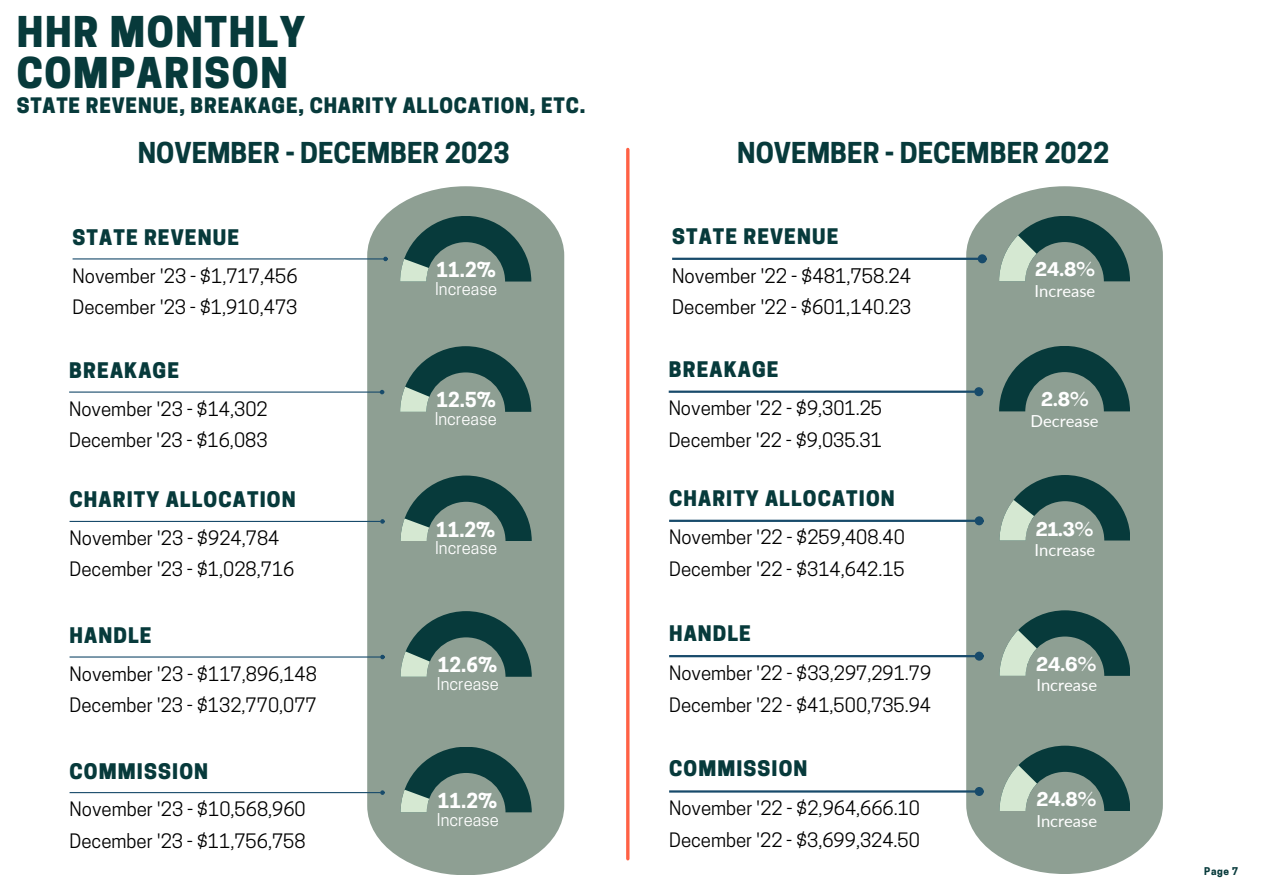
<style>
.page{position:relative;width:1263px;height:894px;background:#fff}
.page>*{position:absolute;margin:0;border:0;box-sizing:border-box;transform-origin:0 0}
.t1{font:800 39.75px "Cooper Hewitt";letter-spacing:.04em;color:#073a3b}
.t2{font:700 27px "Cooper Hewitt";color:#073a3b}
.t3{font:800 20.25px "Cooper Hewitt";letter-spacing:.055em;color:#073a3b}
.t4{font:800 20.1px "Cooper Hewitt";letter-spacing:.055em;color:#073a3b}
.t5{font:800 19.95px "Cooper Hewitt";letter-spacing:.04em;color:#073a3b}
.t6{font:700 19.35px "Cooper Hewitt";color:#fff}
.t7{font:700 19.35px "Agrandir";color:#fff}
.t8{font:18.9px "Cooper Hewitt";color:#000}
.t9{font:18.75px "Cooper Hewitt";color:#000}
.t10{font:18.6px "Cooper Hewitt";color:#000}
.t11{font:16.65px "Cooper Hewitt";color:#fff}
.t12{font:16.5px "Lato";color:#fff}
.t13{font:700 10.05px "Cooper Hewitt";color:#073a3b}
</style>
<div class="page">
<svg style="left:367px;top:186px;width:197px;height:688px;background:#95a599"></svg>
<svg style="left:400px;top:216px;width:131px;height:65px;background:#55756e"></svg>
<svg style="left:400px;top:346px;width:131px;height:65px;background:#56766f"></svg>
<svg style="left:401px;top:475px;width:131px;height:66px;background:#55766f"></svg>
<svg style="left:401px;top:611px;width:131px;height:65px;background:#56766f"></svg>
<svg style="left:401px;top:746px;width:131px;height:66px;background:#56766f"></svg>
<hr style="left:73px;top:258px;width:310px;height:1px;background:#184b6b">
<svg style="left:383px;top:256px;width:5px;height:5px"></svg>
<hr style="left:69px;top:391px;width:311px;height:1px;background:#184b6b">
<svg style="left:380px;top:390px;width:4px;height:4px"></svg>
<hr style="left:70px;top:520px;width:310px;height:2px;background:#184b6b">
<svg style="left:380px;top:519px;width:5px;height:4px"></svg>
<hr style="left:70px;top:656px;width:310px;height:1px;background:#184b6b">
<svg style="left:380px;top:654px;width:5px;height:5px"></svg>
<hr style="left:70px;top:791px;width:310px;height:2px;background:#184b6b">
<svg style="left:380px;top:790px;width:5px;height:4px"></svg>
<hr style="left:626px;top:149px;width:3px;height:709px;background:#ff6145">
<svg style="left:966px;top:186px;width:197px;height:687px;background:#95a599"></svg>
<svg style="left:999px;top:216px;width:131px;height:65px;background:#638179"></svg>
<svg style="left:999px;top:346px;width:131px;height:65px;background:#496c66"></svg>
<svg style="left:999px;top:475px;width:131px;height:65px;background:#5f7e76"></svg>
<svg style="left:999px;top:610px;width:131px;height:65px;background:#638179"></svg>
<svg style="left:999px;top:745px;width:131px;height:66px;background:#638179"></svg>
<hr style="left:672px;top:257px;width:306px;height:3px;background:#184b6b">
<div style="left:979px;top:255px;width:7px;height:7px;background:#184b6b;border-radius:50%"></div>
<div style="left:978px;top:254px;width:9px;height:9px;border:2px solid #184b6b;border-radius:50%"></div>
<hr style="left:669px;top:390px;width:306px;height:3px;background:#184b6b">
<div style="left:975px;top:388px;width:7px;height:7px;background:#184b6b;border-radius:50%"></div>
<div style="left:974px;top:387px;width:9px;height:9px;border:2px solid #184b6b;border-radius:50%"></div>
<hr style="left:669px;top:519px;width:306px;height:3px;background:#184b6b">
<div style="left:976px;top:517px;width:7px;height:7px;background:#184b6b;border-radius:50%"></div>
<div style="left:975px;top:516px;width:9px;height:9px;border:2px solid #184b6b;border-radius:50%"></div>
<hr style="left:669px;top:654px;width:306px;height:3px;background:#184b6b">
<div style="left:976px;top:652px;width:7px;height:7px;background:#184b6b;border-radius:50%"></div>
<div style="left:975px;top:651px;width:9px;height:9px;border:2px solid #184b6b;border-radius:50%"></div>
<hr style="left:669px;top:790px;width:306px;height:2px;background:#184b6b">
<div style="left:976px;top:787px;width:7px;height:7px;background:#184b6b;border-radius:50%"></div>
<div style="left:975px;top:786px;width:9px;height:9px;border:2px solid #184b6b;border-radius:50%"></div>
<p class="t1" style="left:17px;top:17px;width:290px">HHR MONTHLY</p>
<p class="t1" style="left:17px;top:59px;width:273px">COMPARISON</p>
<p class="t5" style="left:17px;top:98px;width:570px">STATE REVENUE, BREAKAGE, CHARITY ALLOCATION, ETC.</p>
<p class="t2" style="left:138px;top:143px;width:373px">NOVEMBER - DECEMBER 2023</p>
<p class="t2" style="left:737px;top:143px;width:373px">NOVEMBER - DECEMBER 2022</p>
<p class="t3" style="left:73px;top:230px;width:168px">STATE REVENUE</p>
<p class="t4" style="left:672px;top:229px;width:168px">STATE REVENUE</p>
<p class="t9" style="left:73px;top:268px;width:227px">November '23 - $1,717,456</p>
<p class="t9" style="left:73px;top:300px;width:226px">December '23 - $1,910,473</p>
<p class="t6" style="left:437px;top:262px;width:61px">11.2%</p>
<p class="t11" style="left:435px;top:282px;width:63px">Increase</p>
<p class="t8" style="left:672px;top:268px;width:241px">November '22 - $481,758.24</p>
<p class="t8" style="left:672px;top:300px;width:240px">December '22 - $601,140.23</p>
<p class="t7" style="left:1035px;top:261px;width:61px">24.8%</p>
<p class="t12" style="left:1035px;top:280px;width:62px">Increase</p>
<p class="t3" style="left:69px;top:362px;width:111px">BREAKAGE</p>
<p class="t4" style="left:669px;top:361px;width:111px">BREAKAGE</p>
<p class="t9" style="left:69px;top:401px;width:200px">November '23 - $14,302</p>
<p class="t9" style="left:69px;top:433px;width:200px">December '23 - $16,083</p>
<p class="t6" style="left:437px;top:392px;width:61px">12.5%</p>
<p class="t11" style="left:435px;top:413px;width:63px">Increase</p>
<p class="t10" style="left:669px;top:401px;width:215px">November '22 - $9,301.25</p>
<p class="t10" style="left:669px;top:433px;width:215px">December '22 - $9,035.31</p>
<p class="t7" style="left:1041px;top:391px;width:49px">2.8%</p>
<p class="t12" style="left:1030px;top:410px;width:70px">Decrease</p>
<p class="t3" style="left:70px;top:492px;width:228px">CHARITY ALLOCATION</p>
<p class="t4" style="left:669px;top:490px;width:227px">CHARITY ALLOCATION</p>
<p class="t9" style="left:70px;top:530px;width:211px">November '23 - $924,784</p>
<p class="t9" style="left:70px;top:562px;width:226px">December '23 - $1,028,716</p>
<p class="t6" style="left:436px;top:522px;width:61px">11.2%</p>
<p class="t11" style="left:435px;top:541px;width:63px">Increase</p>
<p class="t10" style="left:669px;top:530px;width:237px">November '22 - $259,408.40</p>
<p class="t10" style="left:669px;top:562px;width:237px">December '22 - $314,642.15</p>
<p class="t7" style="left:1036px;top:521px;width:59px">21.3%</p>
<p class="t12" style="left:1035px;top:539px;width:62px">Increase</p>
<p class="t3" style="left:70px;top:627px;width:84px">HANDLE</p>
<p class="t4" style="left:669px;top:626px;width:83px">HANDLE</p>
<p class="t9" style="left:70px;top:666px;width:249px">November '23 - $117,896,148</p>
<p class="t9" style="left:70px;top:697px;width:249px">December '23 - $132,770,077</p>
<p class="t6" style="left:438px;top:657px;width:61px">12.6%</p>
<p class="t11" style="left:437px;top:677px;width:63px">Increase</p>
<p class="t10" style="left:669px;top:665px;width:264px">November '22 - $33,297,291.79</p>
<p class="t10" style="left:669px;top:697px;width:263px">December '22 - $41,500,735.94</p>
<p class="t7" style="left:1036px;top:656px;width:62px">24.6%</p>
<p class="t12" style="left:1036px;top:674px;width:62px">Increase</p>
<p class="t3" style="left:70px;top:763px;width:140px">COMMISSION</p>
<p class="t4" style="left:669px;top:761px;width:140px">COMMISSION</p>
<p class="t9" style="left:70px;top:801px;width:238px">November '23 - $10,568,960</p>
<p class="t9" style="left:70px;top:833px;width:238px">December '23 - $11,756,758</p>
<p class="t6" style="left:438px;top:793px;width:61px">11.2%</p>
<p class="t11" style="left:437px;top:813px;width:63px">Increase</p>
<p class="t10" style="left:669px;top:801px;width:252px">November '22 - $2,964,666.10</p>
<p class="t10" style="left:669px;top:832px;width:252px">December '22 - $3,699,324.50</p>
<p class="t7" style="left:1036px;top:791px;width:61px">24.8%</p>
<p class="t12" style="left:1036px;top:810px;width:62px">Increase</p>
<p class="t13" style="left:1204px;top:867px;width:35px">Page 7</p>
</div>
